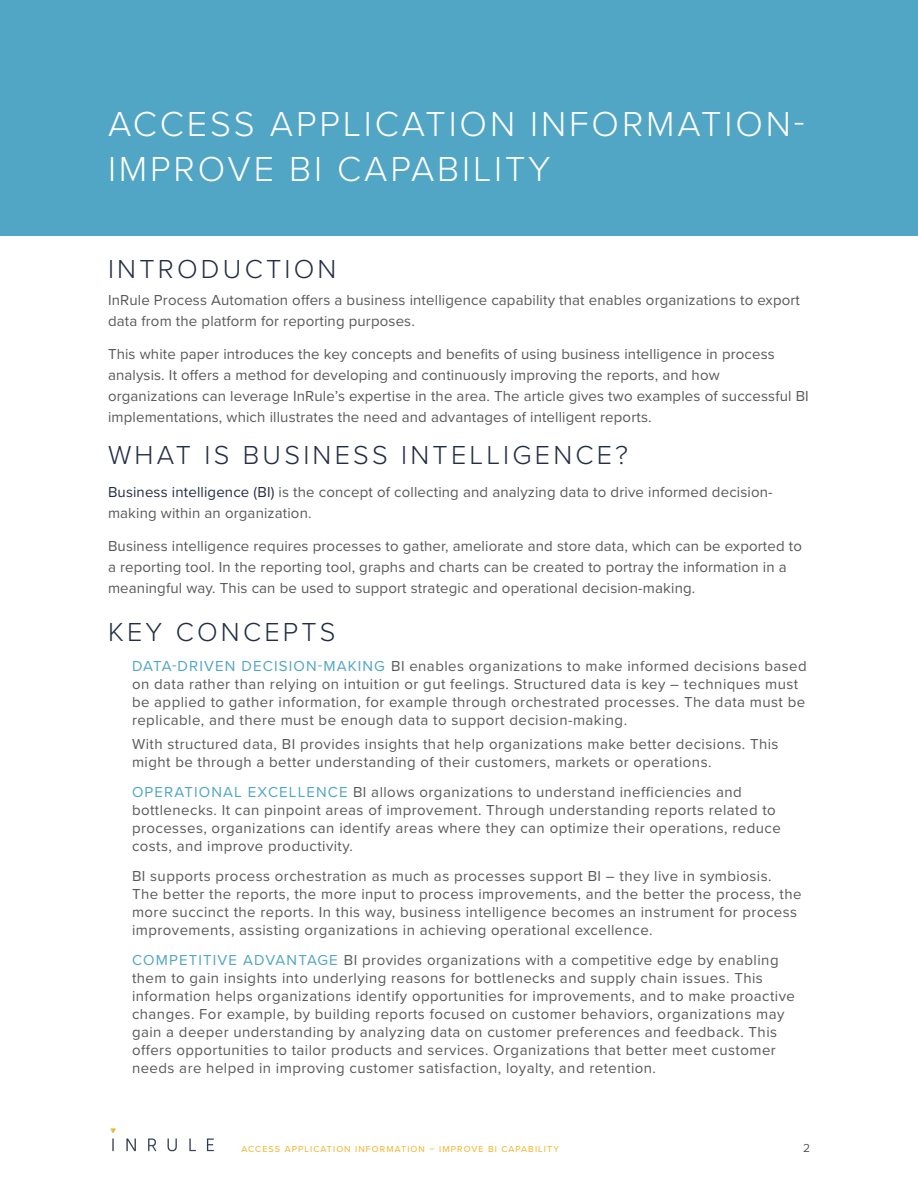
<style>
.page{position:relative;width:918px;height:1188px;background:#fff}
.page>*{position:absolute;margin:0;border:0;box-sizing:border-box;transform-origin:0 0}
.t1{font:300 36px/45px "Proxima Nova";letter-spacing:.08em;color:#fff}
.t2{font:300 27px "Proxima Nova";letter-spacing:.12em;color:#232e45}
.t3{font:15px/18px "Proxima Nova";letter-spacing:.03em;color:#58595b}
.t4{font:15px/21px "Proxima Nova";letter-spacing:.01em;color:#58595b}
.t5{font:12px "Proxima Nova";color:#58595b}
.t6{font:9px "Proxima Nova";letter-spacing:.12em;color:#f6b021}
.s1{color:#232e45}
.s2{color:#51a5c5}
</style>
<div class="page">
<div style="left:0;top:0;width:918px;height:236px;background:#51a5c5"></div>
<img style="left:110px;top:1128px;width:105px;height:24px">
<h1 class="t1" style="left:108px;top:100px;width:698px">ACCESS APPLICATION INFORMATION-<br>IMPROVE BI CAPABILITY</h1>
<h2 class="t2" style="left:108px;top:249px;width:230px">INTRODUCTION</h2>
<p class="t4" style="left:108px;top:289px;width:694px">InRule Process Automation offers a business intelligence capability that enables organizations to export data from the platform for reporting purposes.</p>
<p class="t4" style="left:108px;top:343px;width:702px">This white paper introduces the key concepts and benefits of using business intelligence in process analysis. It offers a method for developing and continuously improving the reports, and how organizations can leverage InRule’s expertise in the area. The article gives two examples of successful BI implementations, which illustrates the need and advantages of intelligent reports.</p>
<h2 class="t2" style="left:108px;top:435px;width:521px">WHAT IS BUSINESS INTELLIGENCE?</h2>
<p class="t4" style="left:108px;top:481px;width:666px"><span class="s1">Business intelligence (BI)</span> is the concept of collecting and analyzing data to drive informed decision&shy;making within an organization.</p>
<p class="t4" style="left:108px;top:535px;width:696px">Business intelligence requires processes to gather, ameliorate and store data, which can be exported to a reporting tool. In the reporting tool, graphs and charts can be created to portray the information in a meaningful way. This can be used to support strategic and operational decision-making.</p>
<h2 class="t2" style="left:108px;top:612px;width:229px">KEY CONCEPTS</h2>
<p class="t3" style="left:132px;top:656px;width:676px"><span class="s2">DATA-DRIVEN DECISION-MAKING</span> BI enables organizations to make informed decisions based on data rather than relying on intuition or gut feelings. Structured data is key – techniques must be applied to gather information, for example through orchestrated processes. The data must be replicable, and there must be enough data to support decision-making.</p>
<p class="t3" style="left:132px;top:734px;width:648px">With structured data, BI provides insights that help organizations make better decisions. This might be through a better understanding of their customers, markets or operations.</p>
<p class="t3" style="left:132px;top:782px;width:650px"><span class="s2">OPERATIONAL EXCELLENCE</span> BI allows organizations to understand inefficiencies and bottlenecks. It can pinpoint areas of improvement. Through understanding reports related to processes, organizations can identify areas where they can optimize their operations, reduce costs, and improve productivity.</p>
<p class="t3" style="left:132px;top:866px;width:671px">BI supports process orchestration as much as processes support BI – they live in symbiosis.<br>The better the reports, the more input to process improvements, and the better the process, the more succinct the reports. In this way, business intelligence becomes an instrument for process improvements, assisting organizations in achieving operational excellence.</p>
<p class="t3" style="left:132px;top:950px;width:665px"><span class="s2">COMPETITIVE ADVANTAGE</span> BI provides organizations with a competitive edge by enabling them to gain insights into underlying reasons for bottlenecks and supply chain issues. This information helps organizations identify opportunities for improvements, and to make proactive changes. For example, by building reports focused on customer behaviors, organizations may gain a deeper understanding by analyzing data on customer preferences and feedback. This offers opportunities to tailor products and services. Organizations that better meet customer needs are helped in improving customer satisfaction, loyalty, and retention.</p>
<p class="t6" style="left:241px;top:1142px;width:319px">ACCESS APPLICATION INFORMATION – IMPROVE BI CAPABILITY</p>
<p class="t5" style="left:803px;top:1139px;width:9px">2</p>
</div>
